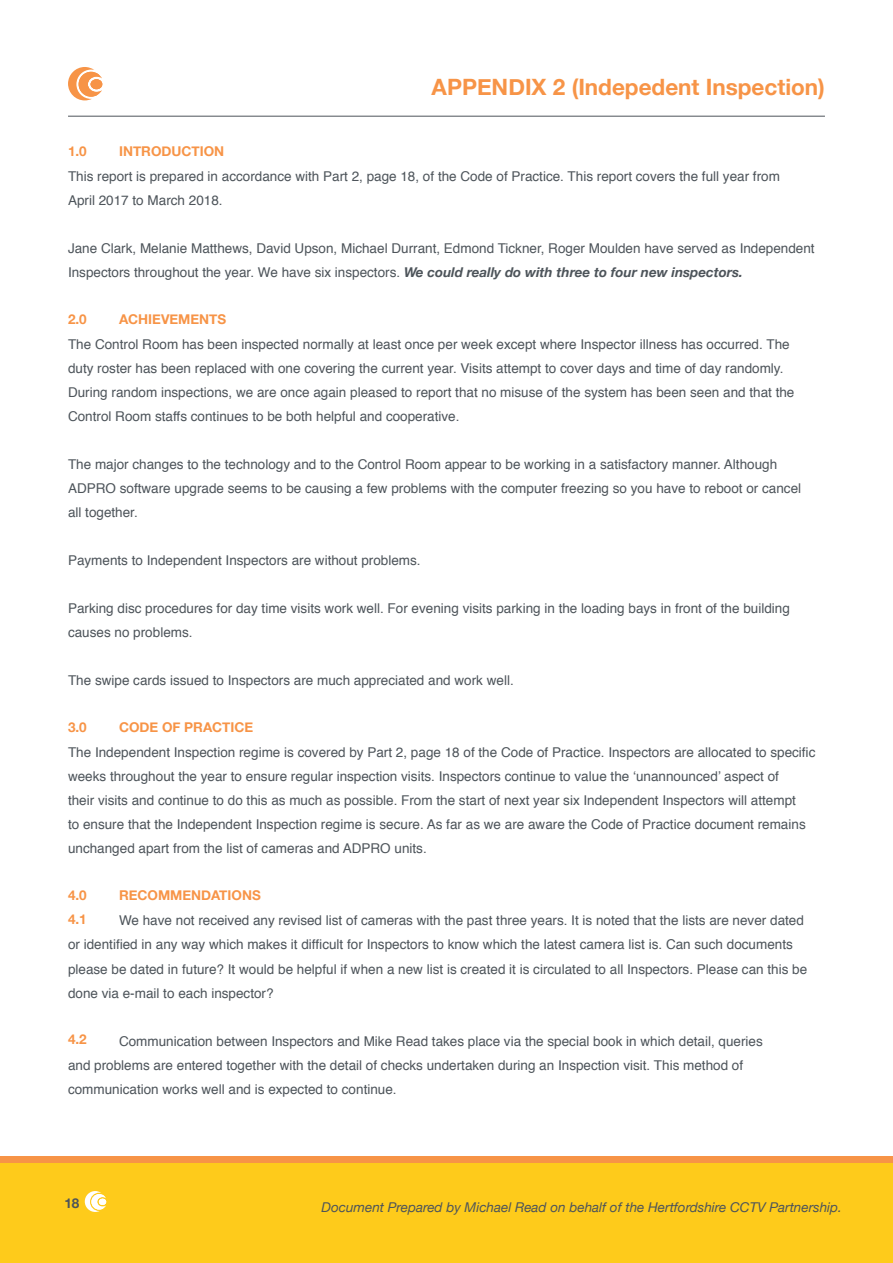
<style>
.page{position:relative;width:893px;height:1263px;background:#fff}
.page>*{position:absolute;margin:0;border:0;box-sizing:border-box;transform-origin:0 0}
.t1{font:700 22.5px "Helvetica Neue";color:#f79447}
.t2{font:13.5px/24px "Helvetica";color:#4d545a}
.t3{font:italic 13.5px "Helvetica Neue";color:#4d545a}
.t4{font:700 13.5px "Helvetica Neue";color:#f79447}
.t5{font:700 13.5px "Helvetica Neue";color:#4d545a}
.s1{font-family:"Helvetica Neue";font-weight:700;font-style:italic}
</style>
<div class="page">
<div style="left:0;top:1162px;width:893px;height:101px;background:#fecb1b"></div>
<svg style="left:85px;top:1191px;width:21px;height:21px"></svg>
<div style="left:99px;top:1199px;width:7px;height:6px;background:#fff;border-radius:50%"></div>
<div style="left:0;top:1156px;width:893px;height:6px;background:#f79447"></div>
<hr style="left:68px;top:116px;width:757px;height:1px;background:#4d545a">
<svg style="left:68px;top:67px;width:34px;height:33px"></svg>
<div style="left:91px;top:79px;width:11px;height:10px;background:#f79447;border-radius:50%"></div>
<h1 class="t1" style="left:432px;top:69px;width:395px">APPENDIX 2 (Indepedent Inspection)</h1>
<p class="t4" style="left:68px;top:141px;width:20px">1.0</p>
<p class="t4" style="left:119px;top:141px;width:107px">INTRODUCTION</p>
<p class="t2" style="left:68px;top:165px;width:713px">This report is prepared in accordance with Part 2, page 18, of the Code of Practice. This report covers the full year from<br>April 2017 to March 2018.</p>
<p class="t2" style="left:68px;top:237px;width:748px">Jane Clark, Melanie Matthews, David Upson, Michael Durrant, Edmond Tickner, Roger Moulden have served as Independent<br>Inspectors throughout the year. We have six inspectors. <span class="s1">We could really do with three to four new inspectors.</span></p>
<p class="t4" style="left:68px;top:309px;width:20px">2.0</p>
<p class="t4" style="left:119px;top:309px;width:109px">ACHIEVEMENTS</p>
<p class="t2" style="left:68px;top:333px;width:728px">The Control Room has been inspected normally at least once per week except where Inspector illness has occurred. The duty roster has been replaced with one covering the current year. Visits attempt to cover days and time of day randomly.<br>During random inspections, we are once again pleased to report that no misuse of the system has been seen and that the Control Room staffs continues to be both helpful and cooperative.</p>
<p class="t2" style="left:68px;top:453px;width:735px">The major changes to the technology and to the Control Room appear to be working in a satisfactory manner. Although<br>ADPRO software upgrade seems to be causing a few problems with the computer freezing so you have to reboot or cancel all together.</p>
<p class="t2" style="left:68px;top:549px;width:354px">Payments to Independent Inspectors are without problems.</p>
<p class="t2" style="left:68px;top:597px;width:723px">Parking disc procedures for day time visits work well. For evening visits parking in the loading bays in front of the building causes no problems.</p>
<p class="t2" style="left:68px;top:669px;width:447px">The swipe cards issued to Inspectors are much appreciated and work well.</p>
<p class="t4" style="left:68px;top:717px;width:20px">3.0</p>
<p class="t4" style="left:119px;top:717px;width:136px">CODE OF PRACTICE</p>
<p class="t2" style="left:68px;top:741px;width:749px">The Independent Inspection regime is covered by Part 2, page 18 of the Code of Practice. Inspectors are allocated to specific weeks throughout the year to ensure regular inspection visits. Inspectors continue to value the ‘unannounced’ aspect of<br>their visits and continue to do this as much as possible. From the start of next year six Independent Inspectors will attempt<br>to ensure that the Independent Inspection regime is secure. As far as we are aware the Code of Practice document remains unchanged apart from the list of cameras and ADPRO units.</p>
<p class="t4" style="left:68px;top:885px;width:20px">4.0</p>
<p class="t4" style="left:119px;top:885px;width:143px">RECOMMENDATIONS</p>
<p class="t4" style="left:68px;top:909px;width:20px">4.1</p>
<p class="t2" style="left:68px;top:909px;width:741px;text-indent:51px">We have not received any revised list of cameras with the past three years. It is noted that the lists are never dated or identified in any way which makes it difficult for Inspectors to know which the latest camera list is. Can such documents please be dated in future? It would be helpful if when a new list is created it is circulated to all Inspectors. Please can this be done via e-mail to each inspector?</p>
<p class="t4" style="left:68px;top:1029px;width:20px">4.2</p>
<p class="t2" style="left:68px;top:1029px;width:696px;text-indent:51px">Communication between Inspectors and Mike Read takes place via the special book in which detail, queries and problems are entered together with the detail of checks undertaken during an Inspection visit. This method of communication works well and is expected to continue.</p>
<p class="t5" style="left:64px;top:1193px;width:17px">18</p>
<p class="t3" style="left:322px;top:1198px;width:522px">Document Prepared by Michael Read on behalf of the Hertfordshire CCTV Partnership.</p>
</div>
